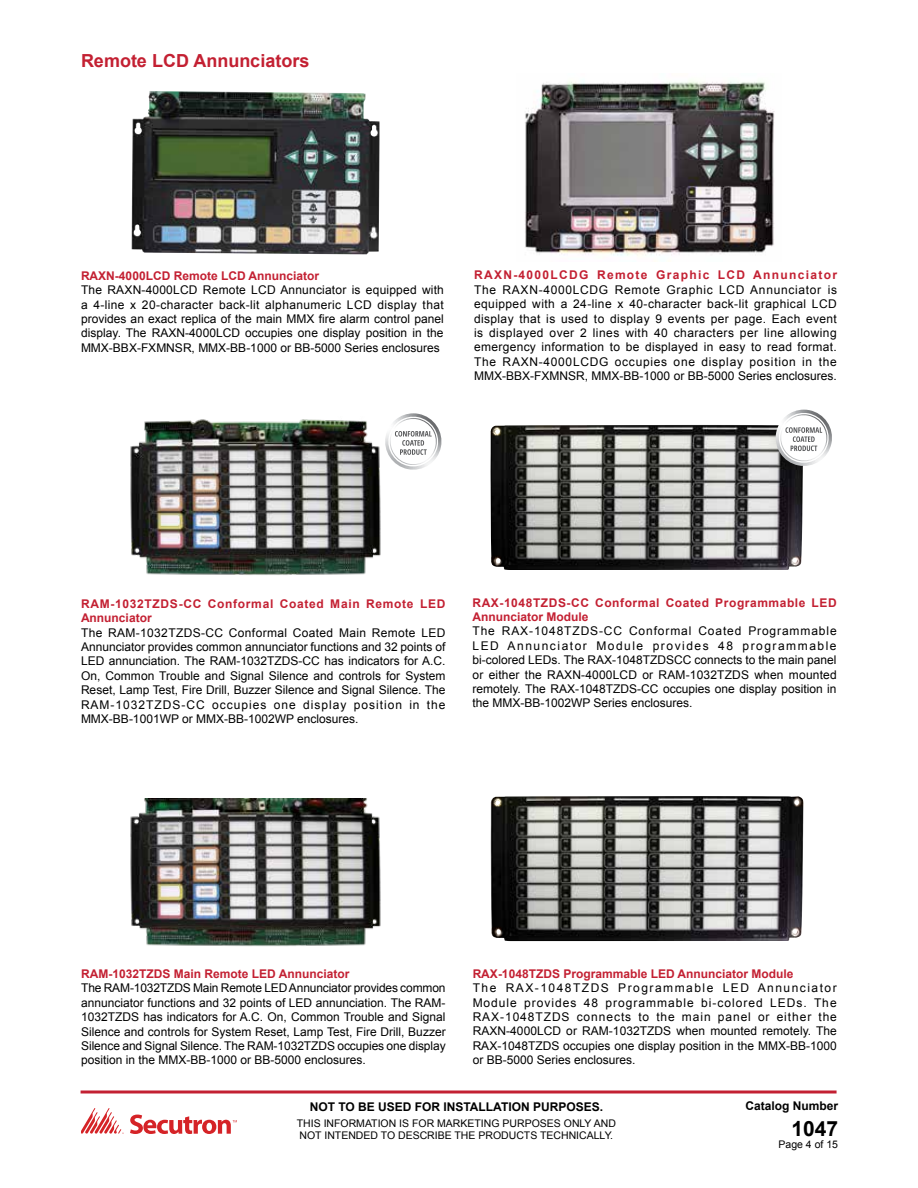
<style>
.page{position:relative;width:918px;height:1188px;background:#fff}
.page>*{position:absolute;margin:0;border:0;box-sizing:border-box;transform-origin:0 0}
.t1{font:700 21px "Arial";color:#000}
.t2{font:700 18px "Arial";color:#c32032}
.t3{font:12px/14.4px "Arial";color:#000;text-align:justify}
.t4{font:700 12px "Arial";color:#c32032}
.t5{font:700 12px/14.4px "Arial";letter-spacing:.045em;color:#c32032}
.t6{font:700 12px/14.4px "Arial";letter-spacing:.06em;color:#c32032}
.t7{font:700 12px "Arial";color:#000}
.t8{font:700 12px "Arial";letter-spacing:.11em;color:#c32032}
.t9{font:10.5px/12.6px "Arial";color:#000}
</style>
<div class="page">
<svg style="left:81px;top:1090px;width:756px;height:4px;background:#d15765"></svg>
<svg style="left:130px;top:1115px;width:107px;height:19px"></svg>
<svg style="left:81px;top:1108px;width:43px;height:26px"></svg>
<img style="left:132px;top:91px;width:248px;height:163px">
<img style="left:525px;top:80px;width:250px;height:176px">
<img style="left:130px;top:799px;width:251px;height:148px">
<img style="left:130px;top:419px;width:251px;height:156px">
<img style="left:490px;top:796px;width:314px;height:145px">
<img style="left:490px;top:425px;width:313px;height:145px">
<svg style="left:385px;top:413px;width:57px;height:57px"></svg>
<svg style="left:775px;top:410px;width:57px;height:57px"></svg>
<h2 class="t2" style="left:81px;top:49px;width:230px">Remote LCD Annunciators</h2>
<p class="t4" style="left:81px;top:268px;width:240px">RAXN-4000LCD Remote LCD Annunciator</p>
<p class="t3" style="left:81px;top:283px;width:364px">The RAXN-4000LCD Remote LCD Annunciator is equipped with a 4-line x 20-character back-lit alphanumeric LCD display that provides an exact replica of the main MMX fire alarm control panel display. The RAXN-4000LCD occupies one display position in the MMX-BBX-FXMNSR, MMX-BB-1000 or BB-5000 Series enclosures</p>
<p class="t8" style="left:474px;top:267px;width:364px">RAXN-4000LCDG Remote Graphic LCD Annunciator</p>
<p class="t3" style="left:474px;top:283px;width:364px">The RAXN-4000LCDG Remote Graphic LCD Annunciator is equipped with a 24-line x 40-character back-lit graphical LCD display that is used to display 9 events per page. Each event is displayed over 2 lines with 40 characters per line allowing emergency information to be displayed in easy to read format.<br>The RAXN-4000LCDG occupies one display position in the MMX-BBX-FXMNSR, MMX-BB-1000 or BB-5000 Series enclosures.</p>
<p class="t6" style="left:81px;top:597px;width:366px">RAM-1032TZDS-CC Conformal Coated Main Remote LED<br>Annunciator</p>
<p class="t3" style="left:81px;top:625px;width:366px">The RAM-1032TZDS-CC Conformal Coated Main Remote LED Annunciator provides common annunciator functions and 32 points of LED annunciation. The RAM-1032TZDS-CC has indicators for A.C.<br>On, Common Trouble and Signal Silence and controls for System Reset, Lamp Test, Fire Drill, Buzzer Silence and Signal Silence. The RAM-1032TZDS-CC occupies one display position in the MMX-BB-1001WP or MMX-BB-1002WP enclosures.</p>
<p class="t5" style="left:472px;top:596px;width:366px">RAX-1048TZDS-CC Conformal Coated Programmable LED<br>Annunciator Module</p>
<p class="t3" style="left:472px;top:624px;width:366px">The RAX-1048TZDS-CC Conformal Coated Programmable LED Annunciator Module provides 48 programmable bi-colored LEDs. The RAX-1048TZDSCC connects to the main panel or either the RAXN-4000LCD or RAM-1032TZDS when mounted remotely. The RAX-1048TZDS-CC occupies one display position in the MMX-BB-1002WP Series enclosures.</p>
<p class="t4" style="left:81px;top:966px;width:270px">RAM-1032TZDS Main Remote LED Annunciator</p>
<p class="t3" style="left:81px;top:981px;width:366px">The RAM-1032TZDS Main Remote LED Annunciator provides common annunciator functions and 32 points of LED annunciation. The RAM-1032TZDS has indicators for A.C. On, Common Trouble and Signal Silence and controls for System Reset, Lamp Test, Fire Drill, Buzzer Silence and Signal Silence. The RAM-1032TZDS occupies one display position in the MMX-BB-1000 or BB-5000 enclosures.</p>
<p class="t4" style="left:473px;top:966px;width:322px">RAX-1048TZDS Programmable LED Annunciator Module</p>
<p class="t3" style="left:473px;top:981px;width:366px">The RAX-1048TZDS Programmable LED Annunciator Module provides 48 programmable bi-colored LEDs. The RAX-1048TZDS connects to the main panel or either the RAXN-4000LCD or RAM-1032TZDS when mounted remotely. The RAX-1048TZDS occupies one display position in the MMX-BB-1000 or BB-5000 Series enclosures.</p>
<p class="t7" style="left:310px;top:1099px;width:295px">NOT TO BE USED FOR INSTALLATION PURPOSES.</p>
<p class="t9" style="left:297px;top:1117px;width:321px">THIS INFORMATION IS FOR MARKETING PURPOSES ONLY AND<br>NOT INTENDED TO DESCRIBE THE PRODUCTS TECHNICALLY.</p>
<p class="t7" style="left:745px;top:1098px;width:94px">Catalog Number</p>
<h1 class="t1" style="left:791px;top:1114px;width:48px">1047</h1>
<p class="t9" style="left:779px;top:1138px;width:61px">Page 4 of 15</p>
</div>
